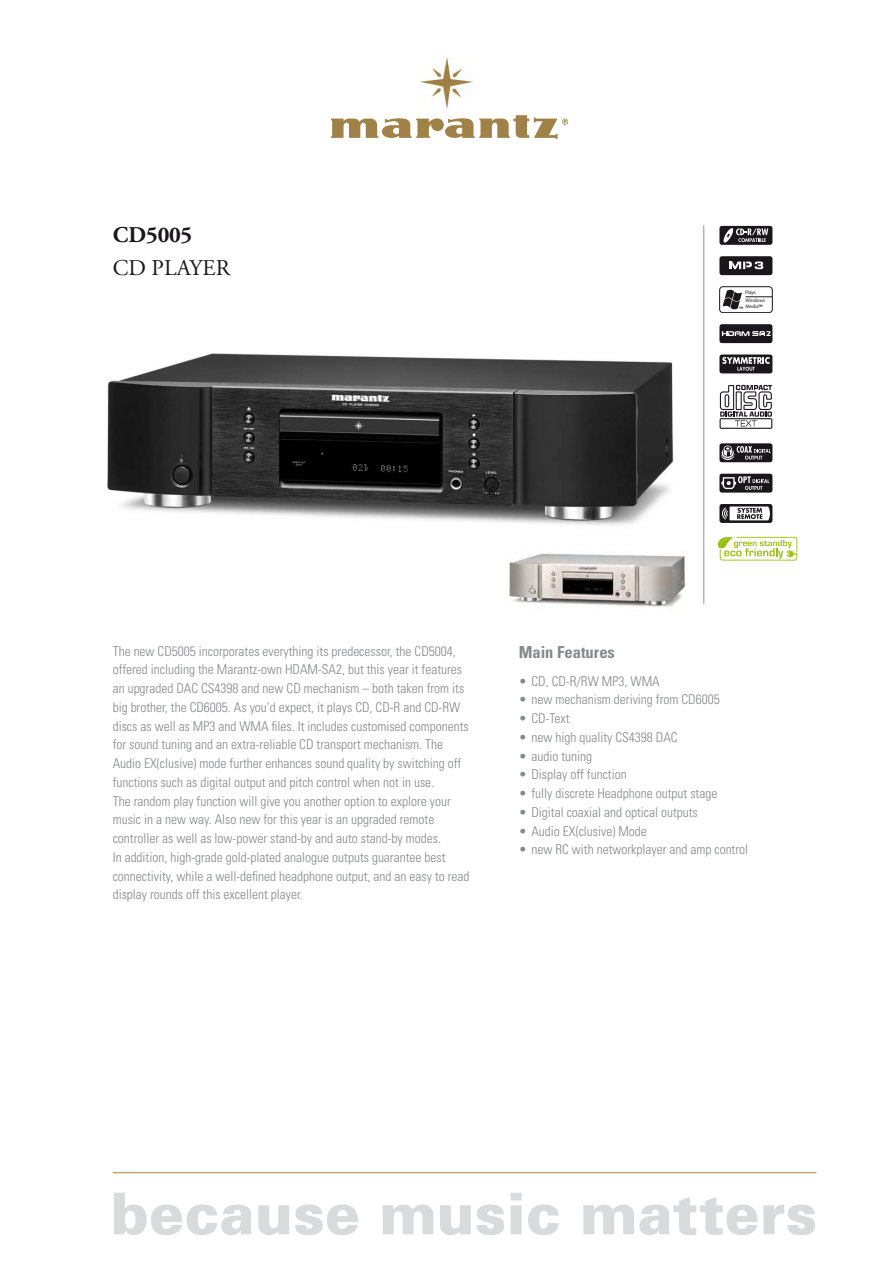
<style>
.page{position:relative;width:893px;height:1263px;background:#fff}
.page>*{position:absolute;margin:0;border:0;box-sizing:border-box;transform-origin:0 0}
.t1{font:22.5px "Adobe Garamond Pro";letter-spacing:.005em;color:#1a171c}
.t2{font:700 22.5px "Adobe Garamond Pro";letter-spacing:-.01em;color:#1a171c}
.t3{font:700 condensed 16.5px "Univers";color:#87888a}
.t4{font:300 condensed 13.5px/18.8px "Univers";color:#87888a}
.t5{font:5.1px/8.1px "Myriad";color:#1a171c}
.t6{font:700 4.8px "Myriad";color:#1a171c}
.s1{font-weight:700;font-size:4.8px}
</style>
<div class="page">
<img style="left:107px;top:353px;width:567px;height:172px">
<div style="left:719px;top:256px;width:53px;height:19px;background:#1a171c;border-radius:3px"></div>
<svg style="left:729px;top:262px;width:34px;height:7px"></svg>
<svg style="left:720px;top:385px;width:52px;height:44px"></svg>
<div style="left:719px;top:287px;width:53px;height:26px;border:1px solid #1a171c;border-radius:3px"></div>
<svg style="left:722px;top:290px;width:50px;height:19px"></svg>
<div style="left:719px;top:443px;width:53px;height:19px;background:#1a171c;border-radius:3px"></div>
<svg style="left:721px;top:449px;width:13px;height:11px"></svg>
<svg style="left:723px;top:446px;width:48px;height:14px"></svg>
<div style="left:719px;top:324px;width:53px;height:19px;background:#1a171c;border-radius:3px"></div>
<svg style="left:722px;top:331px;width:49px;height:5px"></svg>
<div style="left:719px;top:474px;width:53px;height:19px;background:#1a171c;border-radius:3px"></div>
<svg style="left:721px;top:476px;width:48px;height:14px"></svg>
<svg style="left:719px;top:504px;width:53px;height:19px"></svg>
<svg style="left:722px;top:506px;width:48px;height:14px"></svg>
<div style="left:719px;top:226px;width:53px;height:19px;background:#1a171c;border-radius:3px"></div>
<svg style="left:723px;top:228px;width:45px;height:15px"></svg>
<div style="left:719px;top:354px;width:53px;height:19px;background:#1a171c;border-radius:3px"></div>
<svg style="left:722px;top:357px;width:47px;height:14px"></svg>
<img style="left:507px;top:553px;width:179px;height:54px">
<hr style="left:703px;top:225px;width:1px;height:379px;background:#b1b3b4">
<svg style="left:114px;top:1193px;width:138px;height:42px"></svg>
<svg style="left:258px;top:1205px;width:31px;height:30px"></svg>
<svg style="left:295px;top:1204px;width:63px;height:31px"></svg>
<svg style="left:382px;top:1204px;width:51px;height:30px"></svg>
<svg style="left:440px;top:1205px;width:31px;height:30px"></svg>
<svg style="left:477px;top:1204px;width:27px;height:31px"></svg>
<svg style="left:511px;top:1193px;width:11px;height:41px"></svg>
<svg style="left:528px;top:1204px;width:31px;height:31px"></svg>
<svg style="left:583px;top:1197px;width:174px;height:38px"></svg>
<svg style="left:763px;top:1204px;width:52px;height:31px"></svg>
<hr style="left:113px;top:1172px;width:703px;height:1px;background:#c3a571">
<svg style="left:331px;top:115px;width:237px;height:24px"></svg>
<img style="left:421px;top:57px;width:51px;height:51px">
<svg style="left:717px;top:536px;width:80px;height:24px"></svg>
<h1 class="t2" style="left:113px;top:221px;width:81px">CD5005</h1>
<h1 class="t1" style="left:113px;top:255px;width:119px">CD PLAYER</h1>
<p class="t5" style="left:745px;top:288px;width:21px">Plays<br>Windows</p>
<p class="t5" style="left:745px;top:302px;width:19px">Media<span class="s1">™</span></p>
<p class="t6" style="left:739px;top:306px;width:6px">™</p>
<p class="t4" style="left:113px;top:641px;width:358px">The new CD5005 incorporates everything its predecessor, the CD5004, offered including the Marantz-own HDAM-SA2, but this year it features an upgraded DAC CS4398 and new CD mechanism – both taken from its big brother, the CD6005. As you’d expect, it plays CD, CD-R and CD-RW discs as well as MP3 and WMA files. It includes customised components for sound tuning and an extra-reliable CD transport mechanism. The Audio EX(clusive) mode further enhances sound quality by switching off functions such as digital output and pitch control when not in use.<br>The random play function will give you another option to explore your music in a new way. Also new for this year is an upgraded remote controller as well as low-power stand-by and auto stand-by modes.<br>In addition, high-grade gold-plated analogue outputs guarantee best connectivity, while a well-defined headphone output, and an easy to read display rounds off this excellent player.</p>
<p class="t3" style="left:519px;top:642px;width:98px">Main Features</p>
<p class="t4" style="left:519px;top:671px;width:142px">• CD, CD-R/RW MP3, WMA</p>
<p class="t4" style="left:519px;top:690px;width:202px">• new mechanism deriving from CD6005</p>
<p class="t4" style="left:519px;top:709px;width:52px">• CD-Text</p>
<p class="t4" style="left:519px;top:727px;width:160px">• new high quality CS4398 DAC</p>
<p class="t4" style="left:519px;top:746px;width:75px">• audio tuning</p>
<p class="t4" style="left:519px;top:765px;width:109px">• Display off function</p>
<p class="t4" style="left:519px;top:784px;width:200px">• fully discrete Headphone output stage</p>
<p class="t4" style="left:519px;top:802px;width:181px">• Digital coaxial and optical outputs</p>
<p class="t4" style="left:519px;top:821px;width:130px">• Audio EX(clusive) Mode</p>
<p class="t4" style="left:519px;top:840px;width:231px">• new RC with networkplayer and amp control</p>
</div>
